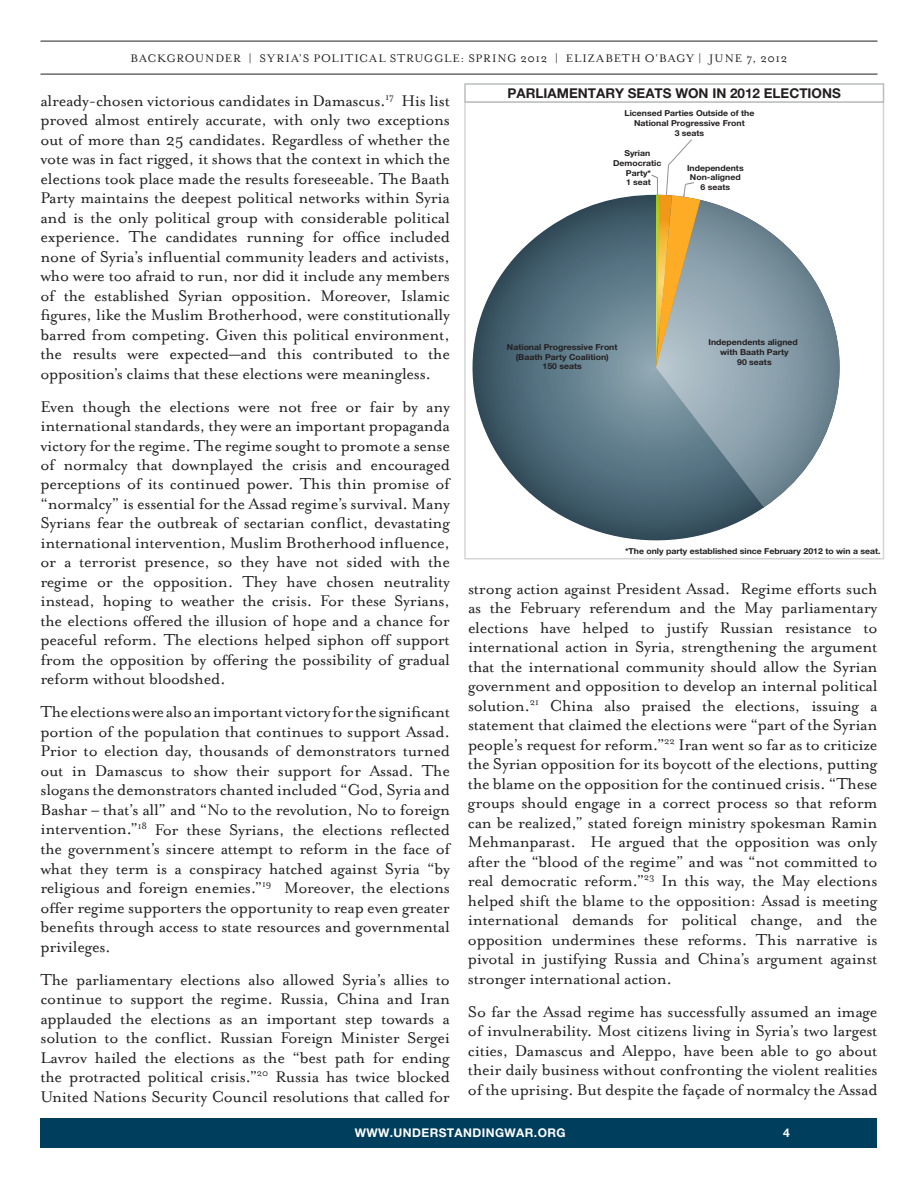
<style>
.page{position:relative;width:918px;height:1188px;background:#fff}
.page>*{position:absolute;margin:0;border:0;box-sizing:border-box;transform-origin:0 0}
.t1{font:18px/19.5px "Mrs Eaves Roman";letter-spacing:-.015em;color:#231f20;text-align:justify}
.t2{font:700 13.5px "Helvetica Neue";color:#231f20}
.t3{font:12.75px "Mrs Eaves Roman";letter-spacing:.075em;color:#231f20}
.t4{font:700 12px "Helvetica Neue";letter-spacing:.035em;color:#fff}
.t5{font:700 8.25px/9.8px "Helvetica Neue";color:#231f20;text-align:center;scale:1.06 1}
</style>
<div class="page">
<div style="left:40px;top:1118px;width:838px;height:30px;background:#003e5e"></div>
<hr style="left:40px;top:41px;width:838px;height:1px;background:#231f20">
<hr style="left:40px;top:74px;width:838px;height:1px;background:#231f20">
<svg style="left:472px;top:195px;width:292px;height:345px"></svg>
<svg style="left:656px;top:200px;width:184px;height:307px"></svg>
<svg style="left:651px;top:139px;width:49px;height:229px"></svg>
<div style="left:464px;top:101px;width:420px;height:459px;border:2px solid #d4d5d7"></div>
<div style="left:464px;top:83px;width:420px;height:20px;border:2px solid #bcbdc0"></div>
<p class="t3" style="left:131px;top:51px;width:10px">bac</p>
<p class="t3" style="left:157px;top:51px;width:192px">kgrounder | Syria’s politica</p>
<p class="t3" style="left:378px;top:51px;width:123px">l struggle: spring</p>
<p class="t3" style="left:520px;top:51px;width:268px">2012 | elizabeth O’Bagy | June 7, 2012</p>
<p class="t1" style="left:40px;top:91px;width:411px">already-chosen victorious candidates in Damascus.<sup>17</sup> His list proved almost entirely accurate, with only two exceptions out of more than 25 candidates. Regardless of whether the vote was in fact rigged, it shows that the context in which the elections took place made the results foreseeable. The Baath Party maintains the deepest political networks within Syria and is the only political group with considerable political experience. The candidates running for office included none of Syria’s influential community leaders and activists, who were too afraid to run, nor did it include any members of the established Syrian opposition. Moreover, Islamic figures, like the Muslim Brotherhood, were constitutionally barred from competing. Given this political environment, the results were expected—and this contributed to the opposition’s claims that these elections were meaningless.</p>
<p class="t1" style="left:40px;top:397px;width:411px">Even though the elections were not free or fair by any international standards, they were an important propaganda victory for the regime. The regime sought to promote a sense of normalcy that downplayed the crisis and encouraged perceptions of its continued power. This thin promise of “normalcy” is essential for the Assad regime’s survival. Many Syrians fear the outbreak of sectarian conflict, devastating international intervention, Muslim Brotherhood influence, or a terrorist presence, so they have not sided with the regime or the opposition. They have chosen neutrality instead, hoping to weather the crisis. For these Syrians, the elections offered the illusion of hope and a chance for peaceful reform. The elections helped siphon off support from the opposition by offering the possibility of gradual reform without bloodshed.</p>
<p class="t1" style="left:40px;top:703px;width:411px">The elections were also an important victory for the significant portion of the population that continues to support Assad.<br>Prior to election day, thousands of demonstrators turned out in Damascus to show their support for Assad. The slogans the demonstrators chanted included “God, Syria and Bashar – that’s all” and “No to the revolution, No to foreign intervention.”<sup>18</sup> For these Syrians, the elections reflected the government’s sincere attempt to reform in the face of what they term is a conspiracy hatched against Syria “by religious and foreign enemies.”<sup>19</sup> Moreover, the elections offer regime supporters the opportunity to reap even greater benefits through access to state resources and governmental privileges.</p>
<p class="t1" style="left:40px;top:970px;width:411px">The parliamentary elections also allowed Syria’s allies to continue to support the regime. Russia, China and Iran applauded the elections as an important step towards a solution to the conflict. Russian Foreign Minister Sergei Lavrov hailed the elections as the “best path for ending the protracted political crisis.”<sup>20</sup> Russia has twice blocked United Nations Security Council resolutions that called for</p>
<p class="t2" style="left:508px;top:85px;width:335px">parliamentary seats won in 2012 elections</p>
<p class="t5" style="left:625px;top:108px;width:124px">Licensed Parties Outside of the<br>National Progressive Front<br>3 seats</p>
<p class="t5" style="left:687px;top:163px;width:55px">Independents<br>Non-aligned<br>6 seats</p>
<p class="t5" style="left:613px;top:148px;width:47px">Syrian<br>Democratic<br>Party*<br>1 seat</p>
<p class="t5" style="left:507px;top:342px;width:106px">National Progressive Front (Baath Party Coalition)<br>150 seats</p>
<p class="t5" style="left:709px;top:337px;width:86px">Independents aligned with Baath Party<br>90 seats</p>
<p class="t5" style="left:625px;top:546px;width:243px">*The only party established since February 2012 to win a seat.</p>
<p class="t1" style="left:468px;top:579px;width:411px">strong action against President Assad. Regime efforts such as the February referendum and the May parliamentary elections have helped to justify Russian resistance to international action in Syria, strengthening the argument that the international community should allow the Syrian government and opposition to develop an internal political solution.<sup>21</sup> China also praised the elections, issuing a statement that claimed the elections were “part of the Syrian people’s request for reform.”<sup>22</sup> Iran went so far as to criticize the Syrian opposition for its boycott of the elections, putting the blame on the opposition for the continued crisis. “These groups should engage in a correct process so that reform can be realized,” stated foreign ministry spokesman Ramin Mehmanparast. He argued that the opposition was only after the “blood of the regime” and was “not committed to real democratic reform.”<sup>23</sup> In this way, the May elections helped shift the blame to the opposition: Assad is meeting international demands for political change, and the opposition undermines these reforms. This narrative is pivotal in justifying Russia and China’s argument against stronger international action.</p>
<p class="t1" style="left:468px;top:1002px;width:411px">So far the Assad regime has successfully assumed an image of invulnerability. Most citizens living in Syria’s two largest cities, Damascus and Aleppo, have been able to go about their daily business without confronting the violent realities of the uprising. But despite the façade of normalcy the Assad</p>
<p class="t4" style="left:355px;top:1126px;width:212px">www.Understandingwar.org</p>
<p class="t4" style="left:783px;top:1126px;width:8px">4</p>
</div>
